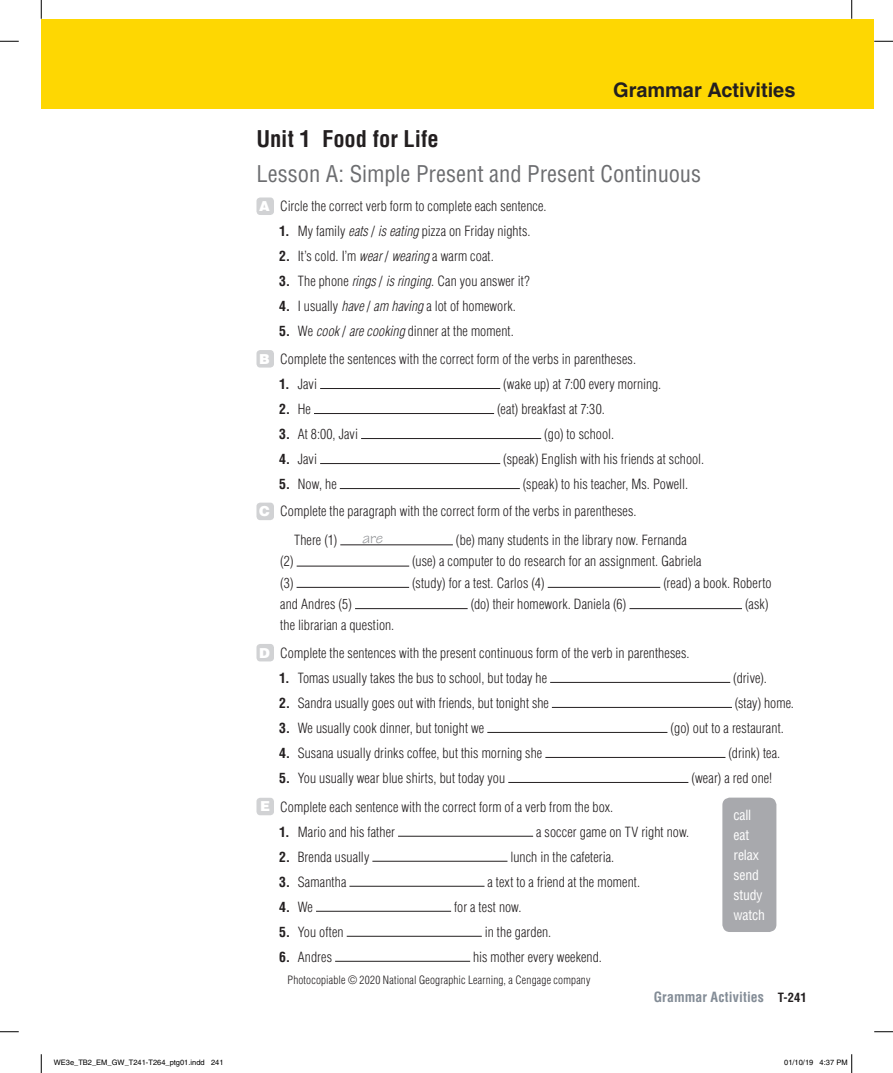
<style>
.page{position:relative;width:893px;height:1073px;background:#fff}
.page>*{position:absolute;margin:0;border:0;box-sizing:border-box;transform-origin:0 0}
.t1{font:condensed 22.5px "Helvetica LT Std";color:#6c6d70}
.t2{font:700 condensed 22.5px "Helvetica LT Std";color:#231f20}
.t3{font:700 20px "Helvetica LT Std";color:#231f20}
.t4{font:16.25px "Tekton Pro";color:#939598}
.t5{font:300 condensed 13.75px/27.5px "Helvetica LT Std";letter-spacing:.01em;color:#231f20}
.t6{font:condensed 13.75px/20px "Helvetica LT Std";letter-spacing:-.015em;color:#fff}
.t7{font:700 condensed 13.75px "Helvetica LT Std";letter-spacing:.01em;color:#838c96}
.t8{font:700 condensed 13.75px "Helvetica LT Std";color:#231f20}
.t9{font:300 condensed 11.25px "Helvetica LT Std";letter-spacing:.015em;color:#231f20}
.t10{font:7.5px "Helvetica";color:#000}
.s1{font-weight:900;font-stretch:normal;color:#fff}
.s2{font-weight:700}
.s3{font-style:italic}
.s4{font-weight:300}
.s5{font-size:12.5px;color:#231f20}
</style>
<div class="page">
<div style="left:256px;top:197px;width:18px;height:18px;background:#d1d2d4;border-radius:4px"></div>
<div style="left:256px;top:350px;width:18px;height:17px;background:#d1d2d4;border-radius:4px"></div>
<hr style="left:320px;top:388px;width:180px;height:1px;background:#231f20">
<hr style="left:314px;top:413px;width:180px;height:1px;background:#231f20">
<hr style="left:361px;top:438px;width:180px;height:1px;background:#231f20">
<hr style="left:320px;top:463px;width:180px;height:1px;background:#231f20">
<hr style="left:340px;top:488px;width:180px;height:1px;background:#231f20">
<div style="left:256px;top:502px;width:18px;height:18px;background:#d1d2d4;border-radius:4px"></div>
<hr style="left:340px;top:544px;width:113px;height:1px;background:#231f20">
<hr style="left:296px;top:566px;width:113px;height:1px;background:#231f20">
<hr style="left:296px;top:587px;width:113px;height:1px;background:#231f20">
<hr style="left:547px;top:587px;width:113px;height:1px;background:#231f20">
<hr style="left:355px;top:608px;width:112px;height:1px;background:#231f20">
<hr style="left:629px;top:608px;width:113px;height:1px;background:#231f20">
<div style="left:256px;top:644px;width:18px;height:17px;background:#d1d2d4;border-radius:4px"></div>
<hr style="left:550px;top:682px;width:180px;height:1px;background:#231f20">
<hr style="left:552px;top:707px;width:180px;height:1px;background:#231f20">
<hr style="left:487px;top:732px;width:180px;height:1px;background:#231f20">
<hr style="left:545px;top:757px;width:180px;height:1px;background:#231f20">
<hr style="left:508px;top:782px;width:180px;height:1px;background:#231f20">
<div style="left:256px;top:797px;width:18px;height:18px;background:#d1d2d4;border-radius:4px"></div>
<hr style="left:398px;top:836px;width:135px;height:1px;background:#231f20">
<hr style="left:372px;top:861px;width:135px;height:1px;background:#231f20">
<hr style="left:349px;top:886px;width:135px;height:1px;background:#231f20">
<hr style="left:316px;top:911px;width:135px;height:1px;background:#231f20">
<hr style="left:347px;top:936px;width:135px;height:1px;background:#231f20">
<hr style="left:335px;top:961px;width:135px;height:1px;background:#231f20">
<div style="left:722px;top:797px;width:54px;height:135px;background:#a8a9ad;border-radius:8px"></div>
<div style="left:41px;top:19px;width:833px;height:90px;background:#fed702"></div>
<svg style="left:0;top:40px;width:19px;height:2px"></svg>
<svg style="left:874px;top:40px;width:18px;height:2px"></svg>
<svg style="left:0;top:1031px;width:19px;height:1px"></svg>
<svg style="left:874px;top:1031px;width:18px;height:1px"></svg>
<svg style="left:40px;top:0;width:2px;height:19px"></svg>
<svg style="left:40px;top:1054px;width:2px;height:18px"></svg>
<svg style="left:851px;top:0;width:1px;height:19px"></svg>
<svg style="left:851px;top:1054px;width:1px;height:18px"></svg>
<h2 class="t3" style="left:613px;top:78px;width:184px">Grammar Activities</h2>
<h1 class="t2" style="left:256px;top:125px;width:184px">Unit 1 Food for Life</h1>
<h1 class="t1" style="left:256px;top:160px;width:446px">Lesson A: Simple Present and Present Continuous</h1>
<p class="t5" style="left:259px;top:192px;width:289px"><span class="s1">A</span> Circle the correct verb form to complete each sentence.</p>
<p class="t5" style="left:279px;top:217px;width:253px"><span class="s2">1.</span> My family <span class="s3">eats</span> / <span class="s3">is eating</span> pizza on Friday nights.</p>
<p class="t5" style="left:279px;top:242px;width:216px"><span class="s2">2.</span> It’s cold. I’m <span class="s3">wear</span> / <span class="s3">wearing</span> a warm coat.</p>
<p class="t5" style="left:279px;top:267px;width:252px"><span class="s2">3.</span> The phone <span class="s3">rings</span> / <span class="s3">is ringing</span>. Can you answer it?</p>
<p class="t5" style="left:279px;top:292px;width:238px"><span class="s2">4.</span> I usually <span class="s3">have</span> / <span class="s3">am having</span> a lot of homework.</p>
<p class="t5" style="left:259px;top:317px;width:378px;text-indent:20px"><span class="s2">5.</span> We <span class="s3">cook</span> / <span class="s3">are cooking</span> dinner at the moment.<br><span class="s1">B</span> Complete the sentences with the correct form of the verbs in parentheses.</p>
<p class="t5" style="left:279px;top:370px;width:40px"><span class="s2">1.</span> Javi</p>
<p class="t5" style="left:503px;top:370px;width:159px">(wake up) at 7:00 every morning.</p>
<p class="t8" style="left:279px;top:400px;width:33px">2. <span class="s4">He</span></p>
<p class="t5" style="left:497px;top:395px;width:109px">(eat) breakfast at 7:30.</p>
<p class="t5" style="left:279px;top:420px;width:81px"><span class="s2">3.</span> At 8:00, Javi</p>
<p class="t5" style="left:544px;top:420px;width:71px">(go) to school.</p>
<p class="t5" style="left:279px;top:445px;width:40px"><span class="s2">4.</span> Javi</p>
<p class="t5" style="left:503px;top:445px;width:202px">(speak) English with his friends at school.</p>
<p class="t5" style="left:279px;top:470px;width:59px"><span class="s2">5.</span> Now, he</p>
<p class="t5" style="left:259px;top:470px;width:430px;text-indent:264px">(speak) to his teacher, Ms. Powell.<br><span class="s1">C</span> Complete the paragraph with the correct form of the verbs in parentheses.</p>
<p class="t5" style="left:294px;top:526px;width:45px">There (1)</p>
<p class="t5" style="left:456px;top:526px;width:232px">(be) many students in the library now. Fernanda</p>
<p class="t5" style="left:280px;top:547px;width:15px">(2)</p>
<p class="t5" style="left:412px;top:547px;width:291px">(use) a computer to do research for an assignment. Gabriela</p>
<p class="t5" style="left:280px;top:569px;width:15px">(3)</p>
<p class="t5" style="left:412px;top:569px;width:134px">(study) for a test. Carlos (4)</p>
<p class="t5" style="left:663px;top:569px;width:110px">(read) a book. Roberto</p>
<p class="t5" style="left:280px;top:590px;width:73px">and Andres (5)</p>
<p class="t5" style="left:470px;top:590px;width:157px">(do) their homework. Daniela (6)</p>
<p class="t5" style="left:745px;top:590px;width:25px">(ask)</p>
<p class="t5" style="left:259px;top:611px;width:432px;text-indent:21px">the librarian a question.<br><span class="s1">D</span> Complete the sentences with the present continuous form of the verb in parentheses.</p>
<p class="t5" style="left:279px;top:664px;width:269px"><span class="s2">1.</span> Tomas usually takes the bus to school, but today he</p>
<p class="t5" style="left:733px;top:664px;width:35px">(drive).</p>
<p class="t5" style="left:279px;top:689px;width:271px"><span class="s2">2.</span> Sandra usually goes out with friends, but tonight she</p>
<p class="t5" style="left:734px;top:689px;width:61px">(stay) home.</p>
<p class="t5" style="left:279px;top:714px;width:207px"><span class="s2">3.</span> We usually cook dinner, but tonight we</p>
<p class="t5" style="left:670px;top:714px;width:115px">(go) out to a restaurant.</p>
<p class="t5" style="left:279px;top:739px;width:265px"><span class="s2">4.</span> Susana usually drinks coffee, but this morning she</p>
<p class="t5" style="left:728px;top:739px;width:53px">(drink) tea.</p>
<p class="t5" style="left:279px;top:764px;width:228px"><span class="s2">5.</span> You usually wear blue shirts, but today you</p>
<p class="t5" style="left:691px;top:764px;width:82px">(wear) a red one!</p>
<p class="t5" style="left:260px;top:792px;width:354px"><span class="s1">E</span> Complete each sentence with the correct form of a verb from the box.</p>
<p class="t5" style="left:279px;top:817px;width:117px"><span class="s2">1.</span> Mario and his father</p>
<p class="t5" style="left:536px;top:817px;width:155px">a soccer game on TV right now.</p>
<p class="t5" style="left:279px;top:842px;width:92px"><span class="s2">2.</span> Brenda usually</p>
<p class="t5" style="left:510px;top:842px;width:105px">lunch in the cafeteria.</p>
<p class="t5" style="left:279px;top:867px;width:69px"><span class="s2">3.</span> Samantha</p>
<p class="t5" style="left:487px;top:867px;width:154px">a text to a friend at the moment.</p>
<p class="t8" style="left:279px;top:898px;width:35px">4. <span class="s4">We</span></p>
<p class="t5" style="left:454px;top:892px;width:69px">for a test now.</p>
<p class="t5" style="left:279px;top:917px;width:66px"><span class="s2">5.</span> You often</p>
<p class="t5" style="left:485px;top:917px;width:68px">in the garden.</p>
<p class="t5" style="left:279px;top:942px;width:55px"><span class="s2">6.</span> Andres</p>
<p class="t5" style="left:473px;top:942px;width:130px">his mother every weekend.</p>
<p class="t4" style="left:362px;top:529px;width:22px">are</p>
<p class="t6" style="left:733px;top:804px;width:33px">call eat relax send study watch</p>
<p class="t9" style="left:287px;top:972px;width:304px">Photocopiable © 2020 National Geographic Learning, a Cengage company</p>
<p class="t7" style="left:653px;top:988px;width:154px">Grammar Activities <span class="s5">T-241</span></p>
<p class="t10" style="left:54px;top:1058px;width:171px">WE3e_TB2_EM_GW_T241-T264_ptg01.indd 241</p>
<p class="t10" style="left:784px;top:1058px;width:65px">01/10/19 4:37 PM</p>
</div>
